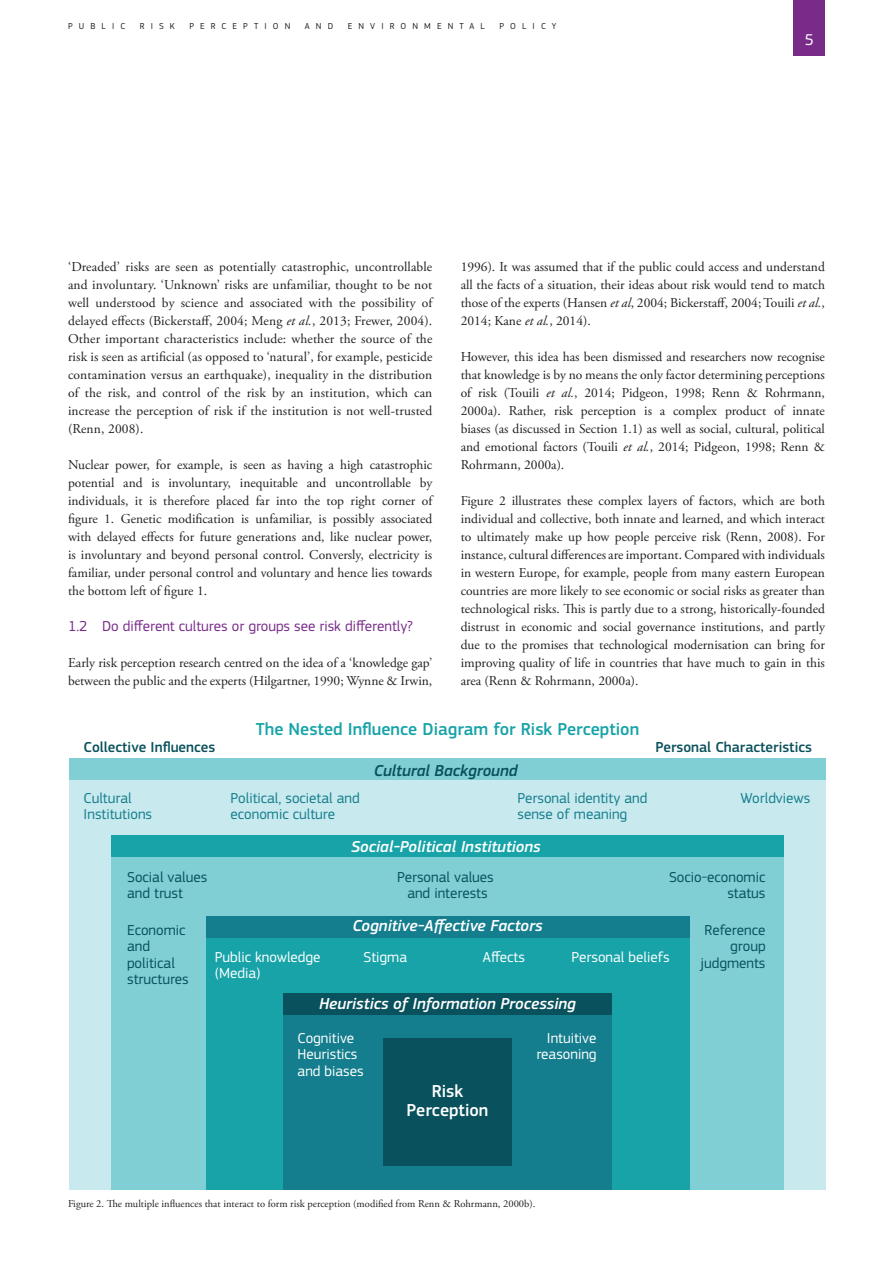
<style>
.page{position:relative;width:893px;height:1263px;background:#fff}
.page>*{position:absolute;margin:0;border:0;box-sizing:border-box;transform-origin:0 0}
.t1{font:500 18px "EC Square Sans Pro";color:#17a3a8}
.t2{font:500 18px/19.5px "EC Square Sans Pro";color:#fff;text-align:center}
.t3{font:italic 500 16.5px "EC Square Sans Pro";color:#fff}
.t4{font:italic 500 16.5px "EC Square Sans Pro";color:#09515c}
.t5{font:16.2px "EC Square Sans Pro";color:#fff}
.t6{font:15px/16.5px "EC Square Sans Pro";color:#09515c}
.t7{font:15px/16.5px "EC Square Sans Pro";color:#147e8e}
.t8{font:15px/16.5px "EC Square Sans Pro";color:#fff}
.t9{font:15px "EC Square Sans Pro";color:#792b8a}
.t10{font:500 15px "EC Square Sans Pro";color:#09515c}
.t11{font:13.5px/18px "Adobe Garamond Pro";color:#231f20;text-align:justify}
.t12{font:10.5px "Adobe Garamond Pro";color:#231f20}
.t13{font:9px "EC Square Sans Pro";letter-spacing:.68em;color:#231f20}
.s1{font-style:italic}
</style>
<div class="page">
<div style="left:794px;top:0;width:31px;height:55px;background:#792b8a"></div>
<div style="left:69px;top:758px;width:757px;height:431px;background:#c8e9ed"></div>
<div style="left:69px;top:758px;width:757px;height:21px;background:#7fcfd5"></div>
<div style="left:111px;top:836px;width:672px;height:353px;background:#7fcfd5"></div>
<div style="left:111px;top:836px;width:672px;height:21px;background:#17a3a8"></div>
<div style="left:206px;top:916px;width:483px;height:273px;background:#17a3a8"></div>
<div style="left:206px;top:916px;width:483px;height:21px;background:#147e8e"></div>
<div style="left:283px;top:993px;width:329px;height:196px;background:#147e8e"></div>
<div style="left:283px;top:993px;width:329px;height:21px;background:#09515c"></div>
<div style="left:383px;top:1038px;width:129px;height:128px;background:#09515c"></div>
<p class="t13" style="left:68px;top:21px;width:59px">PUBLIC</p>
<p class="t13" style="left:140px;top:21px;width:37px">RISK</p>
<p class="t13" style="left:189px;top:21px;width:103px">PERCEPTION</p>
<p class="t13" style="left:305px;top:21px;width:30px">AND</p>
<p class="t13" style="left:348px;top:21px;width:139px">ENVIRONMENTAL</p>
<p class="t13" style="left:499px;top:21px;width:59px">POLICY</p>
<p class="t5" style="left:805px;top:30px;width:11px">5</p>
<p class="t11" style="left:68px;top:258px;width:366px">‘Dreaded’ risks are seen as potentially catastrophic, uncontrollable and involuntary. ‘Unknown’ risks are unfamiliar, thought to be not well understood by science and associated with the possibility of delayed effects (Bickerstaff, 2004; Meng <span class="s1">et al.</span>, 2013; Frewer, 2004).<br>Other important characteristics include: whether the source of the risk is seen as artificial (as opposed to ‘natural’, for example, pesticide contamination versus an earthquake), inequality in the distribution of the risk, and control of the risk by an institution, which can increase the perception of risk if the institution is not well-trusted (Renn, 2008).</p>
<p class="t11" style="left:68px;top:456px;width:366px">Nuclear power, for example, is seen as having a high catastrophic potential and is involuntary, inequitable and uncontrollable by individuals, it is therefore placed far into the top right corner of figure 1. Genetic modification is unfamiliar, is possibly associated with delayed effects for future generations and, like nuclear power, is involuntary and beyond personal control. Conversly, electricity is familiar, under personal control and voluntary and hence lies towards the bottom left of figure 1.</p>
<p class="t9" style="left:68px;top:618px;width:346px">1.2 Do different cultures or groups see risk differently?</p>
<p class="t11" style="left:68px;top:654px;width:366px">Early risk perception research centred on the idea of a ‘knowledge gap’ between the public and the experts (Hilgartner, 1990; Wynne &amp; Irwin,</p>
<p class="t11" style="left:461px;top:258px;width:366px">1996). It was assumed that if the public could access and understand all the facts of a situation, their ideas about risk would tend to match those of the experts (Hansen <span class="s1">et al</span>, 2004; Bickerstaff, 2004; Touili <span class="s1">et al.</span>, 2014; Kane <span class="s1">et al.</span>, 2014).</p>
<p class="t11" style="left:461px;top:348px;width:366px">However, this idea has been dismissed and researchers now recognise that knowledge is by no means the only factor determining perceptions of risk (Touili <span class="s1">et al.</span>, 2014; Pidgeon, 1998; Renn &amp; Rohrmann, 2000a). Rather, risk perception is a complex product of innate biases (as discussed in Section 1.1) as well as social, cultural, political and emotional factors (Touili <span class="s1">et al.</span>, 2014; Pidgeon, 1998; Renn &amp; Rohrmann, 2000a).</p>
<p class="t11" style="left:461px;top:492px;width:366px">Figure 2 illustrates these complex layers of factors, which are both individual and collective, both innate and learned, and which interact to ultimately make up how people perceive risk (Renn, 2008). For instance, cultural differences are important. Compared with individuals in western Europe, for example, people from many eastern European countries are more likely to see economic or social risks as greater than technological risks. This is partly due to a strong, historically-founded distrust in economic and social governance institutions, and partly due to the promises that technological modernisation can bring for improving quality of life in countries that have much to gain in this area (Renn &amp; Rohrmann, 2000a).</p>
<h1 class="t1" style="left:256px;top:718px;width:385px">The Nested Influence Diagram for Risk Perception</h1>
<p class="t10" style="left:84px;top:738px;width:133px">Collective Influences</p>
<p class="t10" style="left:655px;top:738px;width:158px">Personal Characteristics</p>
<p class="t4" style="left:374px;top:760px;width:145px">Cultural Background</p>
<p class="t7" style="left:84px;top:789px;width:70px">Cultural<br>Institutions</p>
<p class="t7" style="left:230px;top:789px;width:131px">Political, societal and economic culture</p>
<p class="t7" style="left:517px;top:789px;width:131px">Personal identity and sense of meaning</p>
<p class="t7" style="left:740px;top:789px;width:71px">Worldviews</p>
<p class="t3" style="left:351px;top:837px;width:191px">Social-Political Institutions</p>
<p class="t6" style="left:127px;top:868px;width:82px">Social values and trust</p>
<p class="t6" style="left:397px;top:868px;width:98px;text-align:center">Personal values and interests</p>
<p class="t6" style="left:127px;top:922px;width:63px">Economic and political structures</p>
<p class="t3" style="left:352px;top:916px;width:192px">Cognitive-Affective Factors</p>
<p class="t8" style="left:215px;top:948px;width:107px">Public knowledge</p>
<p class="t8" style="left:364px;top:948px;width:45px">Stigma</p>
<p class="t8" style="left:483px;top:948px;width:44px">Affects</p>
<p class="t8" style="left:215px;top:965px;width:47px">(Media)</p>
<p class="t6" style="left:669px;top:868px;width:98px;text-align:right">Socio-economic status</p>
<p class="t6" style="left:700px;top:922px;width:67px;text-align:right">Reference group judgments</p>
<p class="t8" style="left:571px;top:948px;width:100px">Personal beliefs</p>
<p class="t3" style="left:319px;top:994px;width:258px">Heuristics of Information Processing</p>
<p class="t8" style="left:298px;top:1030px;width:68px">Cognitive<br>Heuristics and biases</p>
<p class="t8" style="left:536px;top:1030px;width:62px;text-align:right">Intuitive reasoning</p>
<h1 class="t2" style="left:407px;top:1081px;width:83px">Risk<br>Perception</h1>
<p class="t12" style="left:68px;top:1198px;width:469px">Figure 2. The multiple influences that interact to form risk perception (modified from Renn &amp; Rohrmann, 2000b).</p>
</div>
